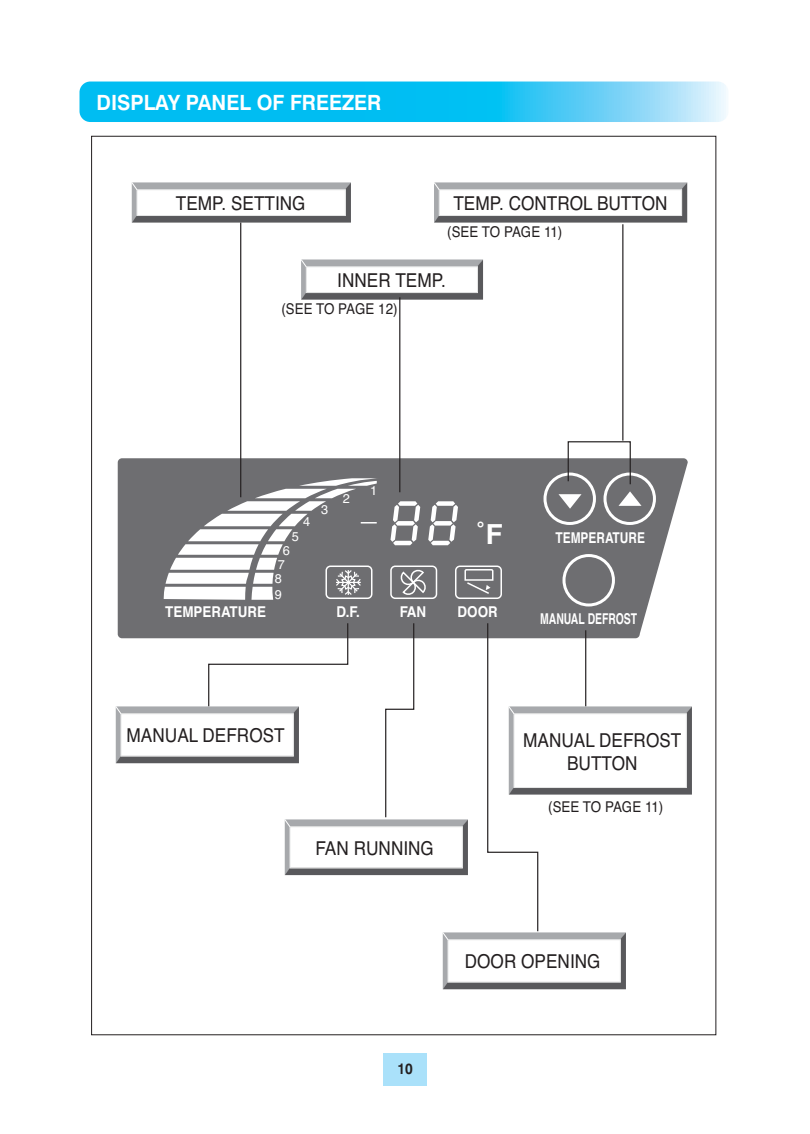
<style>
.page{position:relative;width:810px;height:1134px;background:#fff}
.page>*{position:absolute;margin:0;border:0;box-sizing:border-box;transform-origin:0 0}
.t1{font:700 27.6px "Helvetica";color:#fff}
.t2{font:700 21px "Swiss 721 BT";color:#fff;scale:.95 1}
.t3{font:19.2px/23px "Helvetica";color:#231f20;text-align:center;scale:.9 1}
.t4{font:700 15px "Swiss 721 BT";color:#231f20;scale:.9 1}
.t5{font:14.85px "Helvetica";color:#231f20;scale:.9 1}
.t6{font:700 14.85px "Helvetica";color:#fff;scale:.9 1}
.t7{font:700 14.85px "Helvetica";color:#fff;scale:.7 1}
.t8{font:700 14.85px "Helvetica";color:#fff;scale:.8 1}
.t9{font:12.75px "Helvetica";color:#fff}
</style>
<div class="page">
<div style="left:383px;top:1053px;width:44px;height:33px;background:#aae1fa"></div>
<svg style="left:80px;top:82px;width:648px;height:40px;background:#2ac6f4"></svg>
<svg style="left:118px;top:458px;width:570px;height:164px;background:#78787b"></svg>
<div style="left:390px;top:566px;width:47px;height:33px;border:2px solid #fff;border-radius:4px"></div>
<svg style="left:391px;top:501px;width:29px;height:44px"></svg>
<svg style="left:428px;top:501px;width:30px;height:44px"></svg>
<div style="left:455px;top:566px;width:47px;height:33px;border:2px solid #fff;border-radius:4px"></div>
<div style="left:563px;top:554px;width:52px;height:52px;border:3px solid #fff;border-radius:50%"></div>
<div style="left:544px;top:473px;width:52px;height:52px;border:3px solid #fff;border-radius:50%"></div>
<svg style="left:559px;top:494px;width:23px;height:15px"></svg>
<div style="left:604px;top:473px;width:52px;height:52px;border:3px solid #fff;border-radius:50%"></div>
<svg style="left:619px;top:491px;width:23px;height:15px"></svg>
<svg style="left:464px;top:568px;width:30px;height:27px"></svg>
<svg style="left:399px;top:568px;width:29px;height:29px"></svg>
<svg style="left:163px;top:478px;width:216px;height:122px"></svg>
<svg style="left:131px;top:182px;width:220px;height:41px"></svg>
<svg style="left:434px;top:182px;width:253px;height:41px"></svg>
<svg style="left:301px;top:259px;width:182px;height:41px"></svg>
<hr style="left:240px;top:223px;width:1px;height:274px;background:#231f20">
<hr style="left:399px;top:297px;width:1px;height:195px;background:#231f20">
<svg style="left:567px;top:441px;width:64px;height:44px"></svg>
<hr style="left:622px;top:224px;width:1px;height:217px;background:#231f20">
<svg style="left:115px;top:622px;width:577px;height:367px"></svg>
<hr style="left:585px;top:630px;width:1px;height:76px;background:#231f20">
<p class="t2" style="left:96px;top:94px;width:302px">DISPLAY PANEL OF FREEZER</p>
<p class="t3" style="left:176px;top:194px;width:146px">TEMP. SETTING</p>
<p class="t3" style="left:453px;top:194px;width:239px">TEMP. CONTROL BUTTON</p>
<p class="t5" style="left:447px;top:227px;width:129px">(SEE TO PAGE 11)</p>
<p class="t3" style="left:337px;top:271px;width:122px">INNER TEMP.</p>
<p class="t5" style="left:281px;top:304px;width:131px">(SEE TO PAGE 12)</p>
<p class="t9" style="left:303px;top:517px;width:9px">4</p>
<p class="t9" style="left:292px;top:532px;width:9px">5</p>
<p class="t9" style="left:283px;top:546px;width:9px">6</p>
<p class="t9" style="left:278px;top:560px;width:9px">7</p>
<p class="t9" style="left:275px;top:574px;width:9px">8</p>
<p class="t9" style="left:275px;top:590px;width:9px">9</p>
<p class="t9" style="left:321px;top:505px;width:9px">3</p>
<p class="t9" style="left:343px;top:494px;width:9px">2</p>
<p class="t6" style="left:165px;top:607px;width:113px">TEMPERATURE</p>
<p class="t6" style="left:336px;top:607px;width:28px">D.F.</p>
<p class="t9" style="left:370px;top:486px;width:9px">1</p>
<h1 class="t1" style="left:477px;top:524px;width:28px">˚F</h1>
<p class="t8" style="left:555px;top:533px;width:113px">TEMPERATURE</p>
<p class="t6" style="left:400px;top:607px;width:31px">FAN</p>
<p class="t6" style="left:458px;top:607px;width:46px">DOOR</p>
<p class="t7" style="left:540px;top:613px;width:140px">MANUAL DEFROST</p>
<p class="t3" style="left:127px;top:726px;width:177px">MANUAL DEFROST</p>
<p class="t3" style="left:523px;top:731px;width:177px">MANUAL DEFROST<br>BUTTON</p>
<p class="t5" style="left:548px;top:801px;width:129px">(SEE TO PAGE 11)</p>
<p class="t3" style="left:315px;top:839px;width:133px">FAN RUNNING</p>
<p class="t4" style="left:397px;top:1063px;width:19px">10</p>
<p class="t3" style="left:465px;top:952px;width:152px">DOOR OPENING</p>
</div>
